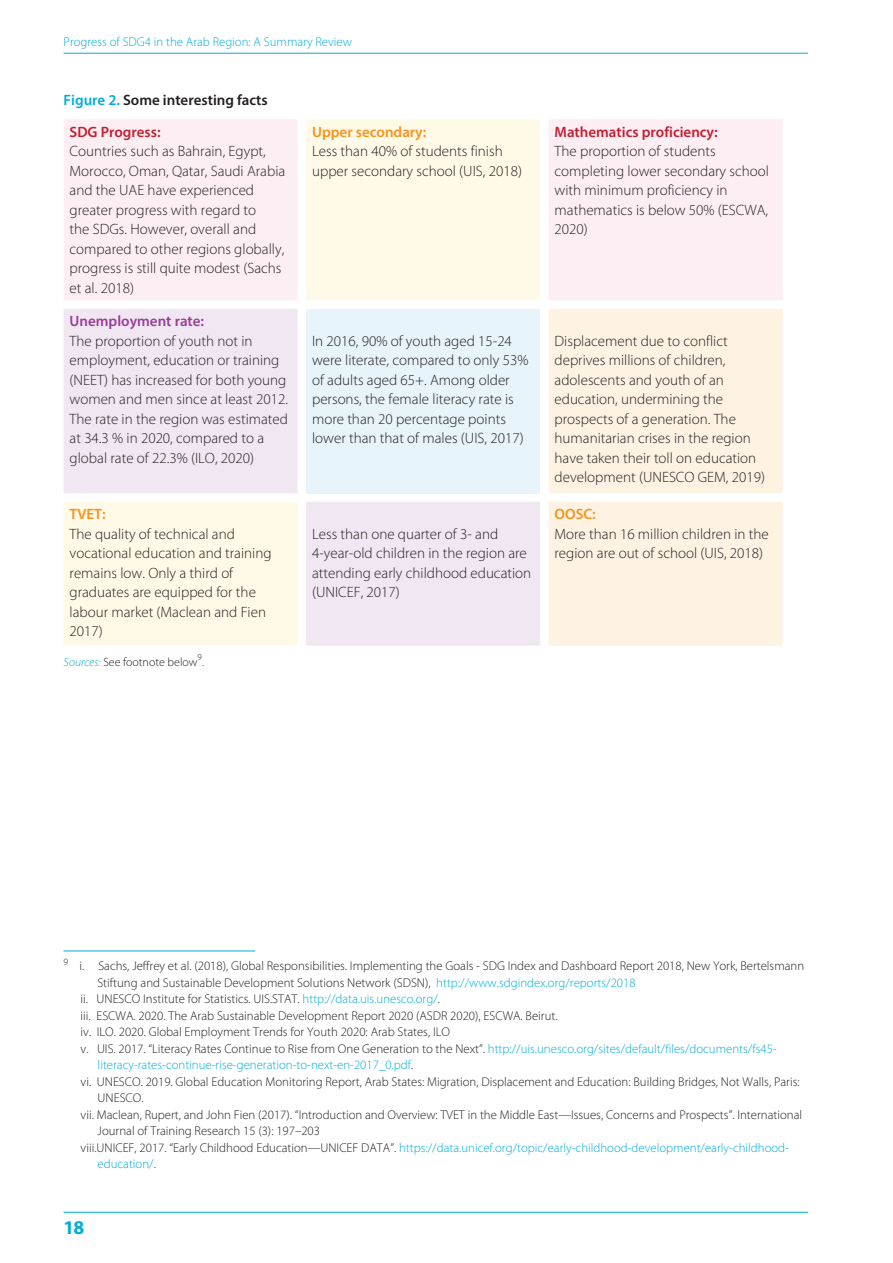
<style>
.page{position:relative;width:893px;height:1263px;background:#fff}
.page>*{position:absolute;margin:0;border:0;box-sizing:border-box;transform-origin:0 0}
.t1{font:700 19.5px "Myriad Pro";color:#00add9}
.t2{font:300 15px/19.5px "Myriad Pro";color:#231f20}
.t3{font:600 15px/31.8px "Myriad Pro";color:#231f20}
.t4{font:600 15px "Myriad Pro";color:#f7931d}
.t5{font:600 15px "Myriad Pro";color:#c21f32}
.t6{font:600 15px "Myriad Pro";color:#983e97}
.t7{font:300 12.75px "Myriad Pro";color:#231f20}
.t8{font:300 12.75px "Myriad Pro";color:#00add9}
.t9{font:300 12px "Myriad Pro";color:#231f20}
.t10{font:300 9px "Myriad Pro";color:#231f20}
.s1{color:#00add9}
.s2{color:#c21f32}
.s3{font-style:italic;color:#00add9}
.s4{color:#231f20}
</style>
<div class="page">
<hr style="left:64px;top:53px;width:744px;height:1px;background:#00add9">
<hr style="left:64px;top:1212px;width:744px;height:1px;background:#00add9">
<div style="left:549px;top:119px;width:233px;height:181px;background:#fdeef4"></div>
<svg style="left:64px;top:119px;width:476px;height:181px;background:#fdf4ed"></svg>
<svg style="left:64px;top:309px;width:476px;height:337px;background:#f5edef"></svg>
<div style="left:306px;top:309px;width:234px;height:184px;background:#e7f4fa"></div>
<div style="left:548px;top:309px;width:234px;height:337px;background:#fef2e3"></div>
<hr style="left:64px;top:951px;width:191px;height:1px;background:#00add9">
<p class="t8" style="left:64px;top:36px;width:290px">Progress of SDG4 in the Arab Region: A Summary Review</p>
<p class="t3" style="left:70px;top:85px;width:200px;text-indent:-6px"><span class="s1">Figure 2.</span> Some interesting facts<br><span class="s2">SDG Progress:</span></p>
<p class="t2" style="left:70px;top:143px;width:217px">Countries such as Bahrain, Egypt,<br>Morocco, Oman, Qatar, Saudi Arabia and the UAE have experienced greater progress with regard to<br>the SDGs. However, overall and compared to other regions globally, progress is still quite modest (Sachs et al. 2018)</p>
<p class="t4" style="left:312px;top:126px;width:116px">Upper secondary:</p>
<p class="t2" style="left:312px;top:143px;width:211px">Less than 40% of students finish upper secondary school (UIS, 2018)</p>
<p class="t5" style="left:554px;top:126px;width:165px">Mathematics proficiency:</p>
<p class="t2" style="left:554px;top:143px;width:216px">The proportion of students completing lower secondary school with minimum proficiency in mathematics is below 50% (ESCWA,<br>2020)</p>
<p class="t6" style="left:70px;top:315px;width:136px">Unemployment rate:</p>
<p class="t2" style="left:70px;top:332px;width:220px">The proportion of youth not in employment, education or training (NEET) has increased for both young women and men since at least 2012.<br>The rate in the region was estimated at 34.3 % in 2020, compared to a global rate of 22.3% (ILO, 2020)</p>
<p class="t2" style="left:312px;top:332px;width:218px">In 2016, 90% of youth aged 15-24 were literate, compared to only 53% of adults aged 65+. Among older persons, the female literacy rate is more than 20 percentage points lower than that of males (UIS, 2017)</p>
<p class="t2" style="left:554px;top:332px;width:212px">Displacement due to conflict deprives millions of children, adolescents and youth of an education, undermining the prospects of a generation. The humanitarian crises in the region have taken their toll on education development (UNESCO GEM, 2019)</p>
<p class="t4" style="left:70px;top:508px;width:38px">TVET:</p>
<p class="t2" style="left:70px;top:525px;width:203px">The quality of technical and vocational education and training remains low. Only a third of graduates are equipped for the labour market (Maclean and Fien<br>2017)</p>
<p class="t2" style="left:312px;top:525px;width:221px">Less than one quarter of 3- and<br>4-year-old children in the region are attending early childhood education (UNICEF, 2017)</p>
<p class="t4" style="left:554px;top:508px;width:43px">OOSC:</p>
<p class="t2" style="left:554px;top:525px;width:216px">More than 16 million children in the region are out of school (UIS, 2018)</p>
<p class="t10" style="left:198px;top:653px;width:6px">9</p>
<p class="t9" style="left:64px;top:657px;width:142px"><span class="s3">Sources:</span> See footnote below .</p>
<p class="t7" style="left:64px;top:961px;width:742px"><sup>9</sup> i. Sachs, Jeffrey et al. (2018), Global Responsibilities. Implementing the Goals - SDG Index and Dashboard Report 2018, New York, Bertelsmann</p>
<p class="t7" style="left:97px;top:978px;width:539px">Stiftung and Sustainable Development Solutions Network (SDSN), <span class="s1">http://www.sdgindex.org/reports/2018</span></p>
<p class="t7" style="left:81px;top:994px;width:361px">ii. UNESCO Institute for Statistics. UIS.STAT. <span class="s1">http://data.uis.unesco.org/</span>.</p>
<p class="t7" style="left:81px;top:1011px;width:478px">iii. ESCWA. 2020. The Arab Sustainable Development Report 2020 (ASDR 2020), ESCWA. Beirut.</p>
<p class="t7" style="left:81px;top:1027px;width:371px">iv. ILO. 2020. Global Employment Trends for Youth 2020: Arab States, ILO</p>
<p class="t7" style="left:81px;top:1044px;width:697px">v. UIS. 2017. “Literacy Rates Continue to Rise from One Generation to the Next”. <span class="s1">http://uis.unesco.org/sites/default/files/documents/fs45-</span></p>
<p class="t8" style="left:98px;top:1060px;width:317px">literacy-rates-continue-rise-generation-to-next-en-2017_0.pdf<span class="s4">.</span></p>
<p class="t7" style="left:81px;top:1077px;width:720px">vi. UNESCO. 2019. Global Education Monitoring Report, Arab States: Migration, Displacement and Education: Building Bridges, Not Walls, Paris:</p>
<p class="t7" style="left:98px;top:1093px;width:48px">UNESCO.</p>
<p class="t7" style="left:81px;top:1110px;width:723px">vii. Maclean, Rupert, and John Fien (2017). “Introduction and Overview: TVET in the Middle East—Issues, Concerns and Prospects”. International</p>
<p class="t7" style="left:98px;top:1126px;width:224px">Journal of Training Research 15 (3): 197–203</p>
<p class="t8" style="left:81px;top:1143px;width:709px"><span class="s4">viii.UNICEF, 2017. “Early Childhood Education—UNICEF DATA”.</span> https://data.unicef.org/topic/early-childhood-development/early-childhood-</p>
<p class="t8" style="left:98px;top:1159px;width:60px">education/<span class="s4">.</span></p>
<h1 class="t1" style="left:64px;top:1220px;width:22px">18</h1>
</div>
